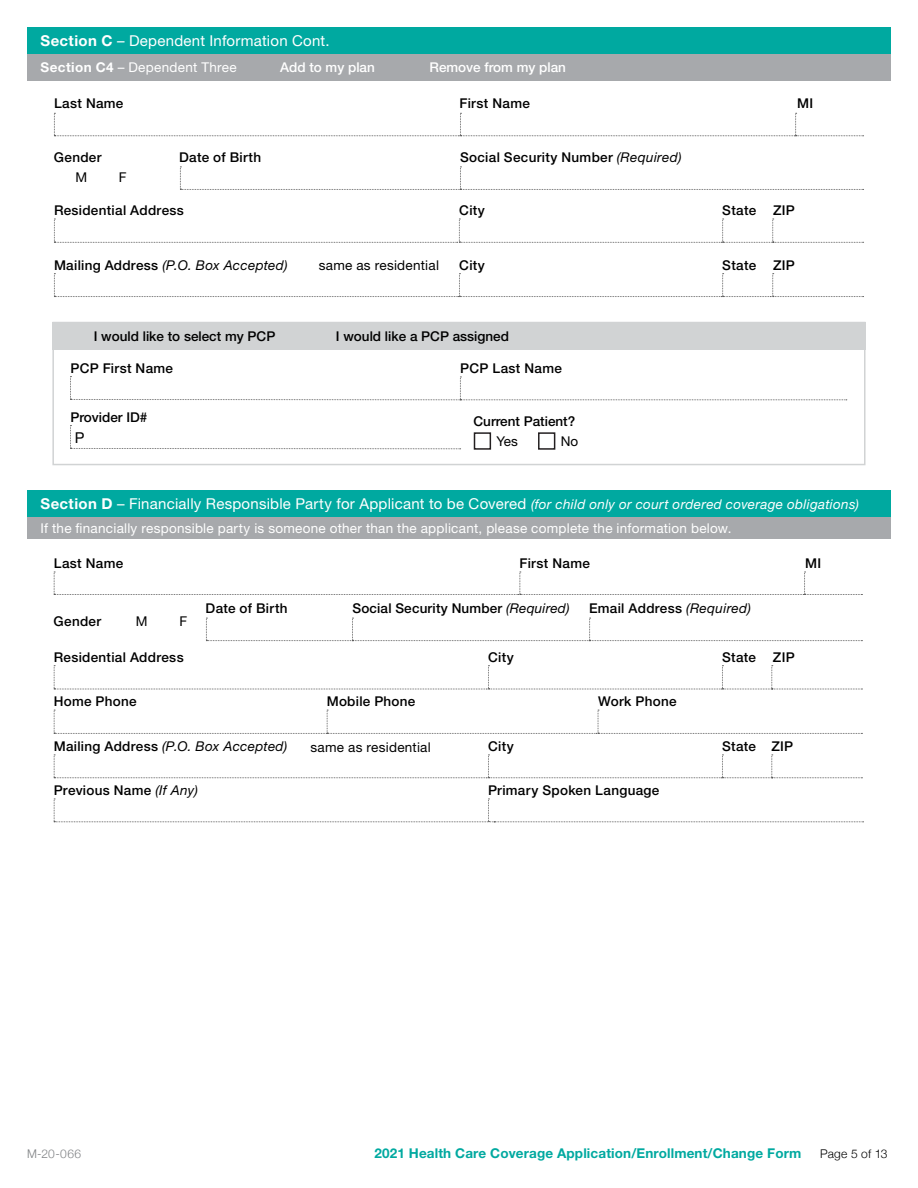
<style>
.page{position:relative;width:918px;height:1188px;background:#fff}
.page>*{position:absolute;margin:0;border:0;box-sizing:border-box;transform-origin:0 0}
.t1{font:15px "Helvetica Neue LT Std";letter-spacing:.015em;color:#fff}
.t2{font:15px "Helvetica Neue LT Std";color:#000}
.t3{font:500 13.5px "Helvetica Neue LT Std";letter-spacing:.02em;color:#000}
.t4{font:13.5px "Helvetica Neue LT Std";letter-spacing:.02em;color:#fff}
.t5{font:500 13.5px "Helvetica Neue LT Std";color:#000}
.t6{font:italic 13.5px "Helvetica Neue LT Std";letter-spacing:.02em;color:#000}
.t7{font:700 13.5px "Helvetica Neue LT Std";letter-spacing:.01em;color:#00a9a0}
.t8{font:13.5px "Helvetica Neue LT Std";letter-spacing:.02em;color:#000}
.t9{font:500 13.5px "Helvetica Neue LT Std";color:#fff}
.t10{font:300 12px "Helvetica Neue";letter-spacing:.01em;color:#000}
.t11{font:300 12px "Helvetica Neue";color:#808285}
.s1{font-weight:700}
.s2{font-weight:500;font-style:normal}
.s3{font-weight:400;font-style:italic}
.s4{font-style:italic;font-size:13.5px}
</style>
<div class="page">
<div style="left:52px;top:322px;width:814px;height:143px;border:2px solid #d1d3d4"></div>
<svg style="left:54px;top:273px;width:810px;height:24px"></svg>
<svg style="left:54px;top:219px;width:810px;height:24px"></svg>
<svg style="left:180px;top:167px;width:684px;height:23px"></svg>
<svg style="left:54px;top:113px;width:810px;height:23px"></svg>
<svg style="left:54px;top:799px;width:810px;height:23px"></svg>
<svg style="left:54px;top:755px;width:808px;height:23px"></svg>
<svg style="left:54px;top:710px;width:808px;height:24px"></svg>
<svg style="left:54px;top:665px;width:808px;height:25px"></svg>
<svg style="left:206px;top:618px;width:656px;height:23px"></svg>
<svg style="left:54px;top:572px;width:808px;height:23px"></svg>
<div style="left:27px;top:27px;width:864px;height:27px;background:#00a9a0"></div>
<div style="left:27px;top:54px;width:864px;height:27px;background:#a7a9ac"></div>
<div style="left:52px;top:322px;width:814px;height:27px;background:#d1d3d4"></div>
<svg style="left:70px;top:376px;width:777px;height:24px"></svg>
<svg style="left:70px;top:425px;width:391px;height:24px"></svg>
<div style="left:27px;top:517px;width:864px;height:22px;background:#a7a9ac"></div>
<div style="left:27px;top:490px;width:864px;height:27px;background:#00a9a0"></div>
<div style="left:474px;top:432px;width:17px;height:18px;border:2px solid #231f20"></div>
<div style="left:538px;top:432px;width:17px;height:18px;border:2px solid #231f20"></div>
<p class="t1" style="left:40px;top:32px;width:291px"><span class="s1">Section C</span> – Dependent Information Cont.</p>
<h3 class="t4" style="left:40px;top:59px;width:198px"><span class="s1">Section C4</span> Dependent Three</h3>
<p class="t9" style="left:280px;top:59px;width:96px">Add to my plan</p>
<p class="t9" style="left:430px;top:59px;width:138px">Remove from my plan</p>
<p class="t3" style="left:54px;top:95px;width:71px">Last Name</p>
<p class="t4" style="left:118px;top:59px;width:8px">–</p>
<p class="t3" style="left:460px;top:95px;width:72px">First Name</p>
<p class="t3" style="left:797px;top:95px;width:18px">MI</p>
<p class="t3" style="left:54px;top:149px;width:49px">Gender</p>
<p class="t3" style="left:179px;top:149px;width:83px">Date of Birth</p>
<p class="t8" style="left:75px;top:170px;width:13px">M</p>
<p class="t8" style="left:119px;top:170px;width:9px">F</p>
<p class="t3" style="left:54px;top:202px;width:131px">Residential Address</p>
<p class="t6" style="left:54px;top:257px;width:235px"><span class="s2">Mailing Address</span> (P.O. Box Accepted)</p>
<p class="t8" style="left:319px;top:257px;width:122px">same as residential</p>
<p class="t3" style="left:460px;top:149px;width:223px">Social Security Number <span class="s3">(Required)</span></p>
<p class="t3" style="left:459px;top:202px;width:27px">City</p>
<p class="t3" style="left:722px;top:202px;width:35px">State</p>
<p class="t3" style="left:773px;top:202px;width:23px">ZIP</p>
<p class="t3" style="left:459px;top:257px;width:27px">City</p>
<p class="t3" style="left:722px;top:257px;width:35px">State</p>
<p class="t3" style="left:773px;top:257px;width:23px">ZIP</p>
<p class="t5" style="left:94px;top:328px;width:183px">I would like to select my PCP</p>
<p class="t5" style="left:336px;top:328px;width:175px">I would like a PCP assigned</p>
<p class="t3" style="left:70px;top:360px;width:104px">PCP First Name</p>
<p class="t3" style="left:460px;top:360px;width:103px">PCP Last Name</p>
<p class="t5" style="left:70px;top:409px;width:79px">Provider ID#</p>
<p class="t5" style="left:474px;top:413px;width:103px">Current Patient?</p>
<p class="t2" style="left:75px;top:429px;width:11px">P</p>
<p class="t8" style="left:497px;top:433px;width:23px">Yes</p>
<p class="t8" style="left:561px;top:433px;width:19px">No</p>
<h2 class="t1" style="left:40px;top:495px;width:820px"><span class="s1">Section D</span> – Financially Responsible Party for Applicant to be Covered <span class="s4">(for child only or court ordered coverage obligations)</span></h2>
<p class="t4" style="left:40px;top:520px;width:692px">If the fnancially responsible party is someone other than the applicant, please complete the information below.</p>
<p class="t3" style="left:54px;top:555px;width:71px">Last Name</p>
<p class="t3" style="left:520px;top:555px;width:72px">First Name</p>
<p class="t3" style="left:805px;top:555px;width:18px">MI</p>
<p class="t3" style="left:206px;top:600px;width:83px">Date of Birth</p>
<p class="t3" style="left:352px;top:600px;width:219px">Social Security Number <span class="s3">(Required)</span></p>
<p class="t3" style="left:589px;top:600px;width:163px">Email Address <span class="s3">(Required)</span></p>
<p class="t3" style="left:54px;top:613px;width:49px">Gender</p>
<p class="t8" style="left:136px;top:613px;width:13px">M</p>
<p class="t8" style="left:179px;top:613px;width:9px">F</p>
<p class="t3" style="left:54px;top:649px;width:131px">Residential Address</p>
<p class="t3" style="left:488px;top:649px;width:27px">City</p>
<p class="t3" style="left:722px;top:649px;width:35px">State</p>
<p class="t3" style="left:773px;top:649px;width:23px">ZIP</p>
<p class="t3" style="left:54px;top:693px;width:84px">Home Phone</p>
<p class="t3" style="left:327px;top:693px;width:90px">Mobile Phone</p>
<p class="t3" style="left:598px;top:693px;width:80px">Work Phone</p>
<p class="t6" style="left:54px;top:738px;width:235px"><span class="s2">Mailing Address</span> (P.O. Box Accepted)</p>
<p class="t8" style="left:311px;top:739px;width:122px">same as residential</p>
<p class="t3" style="left:488px;top:738px;width:27px">City</p>
<p class="t3" style="left:722px;top:738px;width:35px">State</p>
<p class="t3" style="left:771px;top:738px;width:23px">ZIP</p>
<p class="t3" style="left:54px;top:782px;width:146px">Previous Name <span class="s3">(If Any)</span></p>
<p class="t3" style="left:488px;top:782px;width:173px">Primary Spoken Language</p>
<p class="t11" style="left:27px;top:1144px;width:56px">M-20-066</p>
<p class="t7" style="left:374px;top:1145px;width:428px">2021 Health Care Coverage Application/Enrollment/Change Form</p>
<p class="t10" style="left:820px;top:1144px;width:69px">Page 5 of 13</p>
</div>
